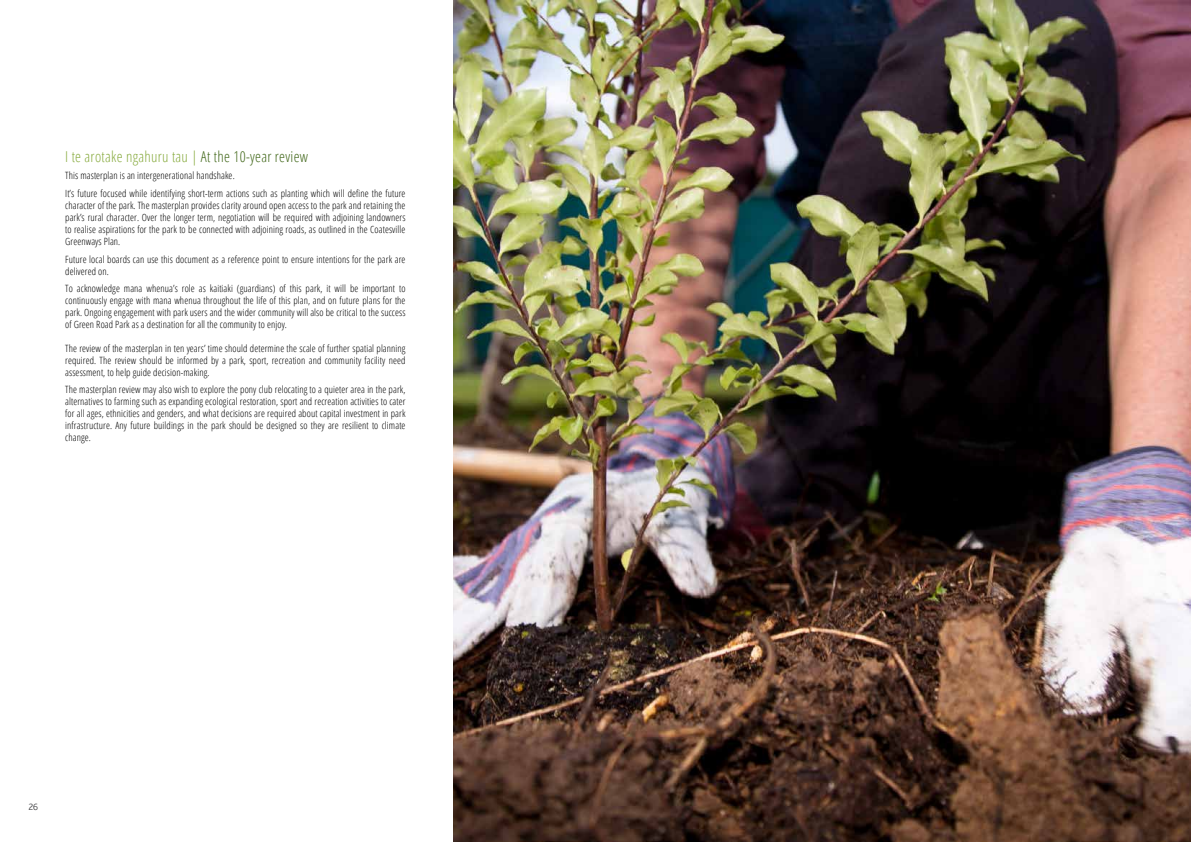
<style>
.page{position:relative;width:1191px;height:842px;background:#fff}
.page>*{position:absolute;margin:0;border:0;box-sizing:border-box;transform-origin:0 0}
.t1{font:300 condensed 15px "Open Sans";letter-spacing:.02em;color:#87aa3e}
.t2{font:300 condensed 10px/12px "Open Sans";letter-spacing:.01em;color:#000;text-align:justify}
.t3{font:300 9.5px "AC Bliss";color:#48484a}
.s1{color:#406618}
</style>
<div class="page">
<img style="left:453px;top:0;width:737px;height:842px">
<h1 class="t1" style="left:65px;top:146px;width:244px">I te arotake ngahuru tau | <span class="s1">At the 10-year review</span></h1>
<p class="t2" style="left:65px;top:167px;width:342px;line-height:17.7px">This masterplan is an intergenerational handshake.<br>It’s future focused while identifying short-term actions such as planting which will define the future</p>
<p class="t2" style="left:65px;top:199px;width:342px">character of the park. The masterplan provides clarity around open access to the park and retaining the park’s rural character. Over the longer term, negotiation will be required with adjoining landowners to realise aspirations for the park to be connected with adjoining roads, as outlined in the Coatesville Greenways Plan.</p>
<p class="t2" style="left:65px;top:253px;width:342px">Future local boards can use this document as a reference point to ensure intentions for the park are delivered on.</p>
<p class="t2" style="left:65px;top:282px;width:342px">To acknowledge mana whenua’s role as kaitiaki (guardians) of this park, it will be important to continuously engage with mana whenua throughout the life of this plan, and on future plans for the park. Ongoing engagement with park users and the wider community will also be critical to the success of Green Road Park as a destination for all the community to enjoy.</p>
<p class="t2" style="left:65px;top:342px;width:342px">The review of the masterplan in ten years’ time should determine the scale of further spatial planning required. The review should be informed by a park, sport, recreation and community facility need assessment, to help guide decision-making.</p>
<p class="t2" style="left:65px;top:383px;width:342px">The masterplan review may also wish to explore the pony club relocating to a quieter area in the park, alternatives to farming such as expanding ecological restoration, sport and recreation activities to cater for all ages, ethnicities and genders, and what decisions are required about capital investment in park infrastructure. Any future buildings in the park should be designed so they are resilient to climate change.</p>
<p class="t3" style="left:28px;top:801px;width:11px">26</p>
</div>
